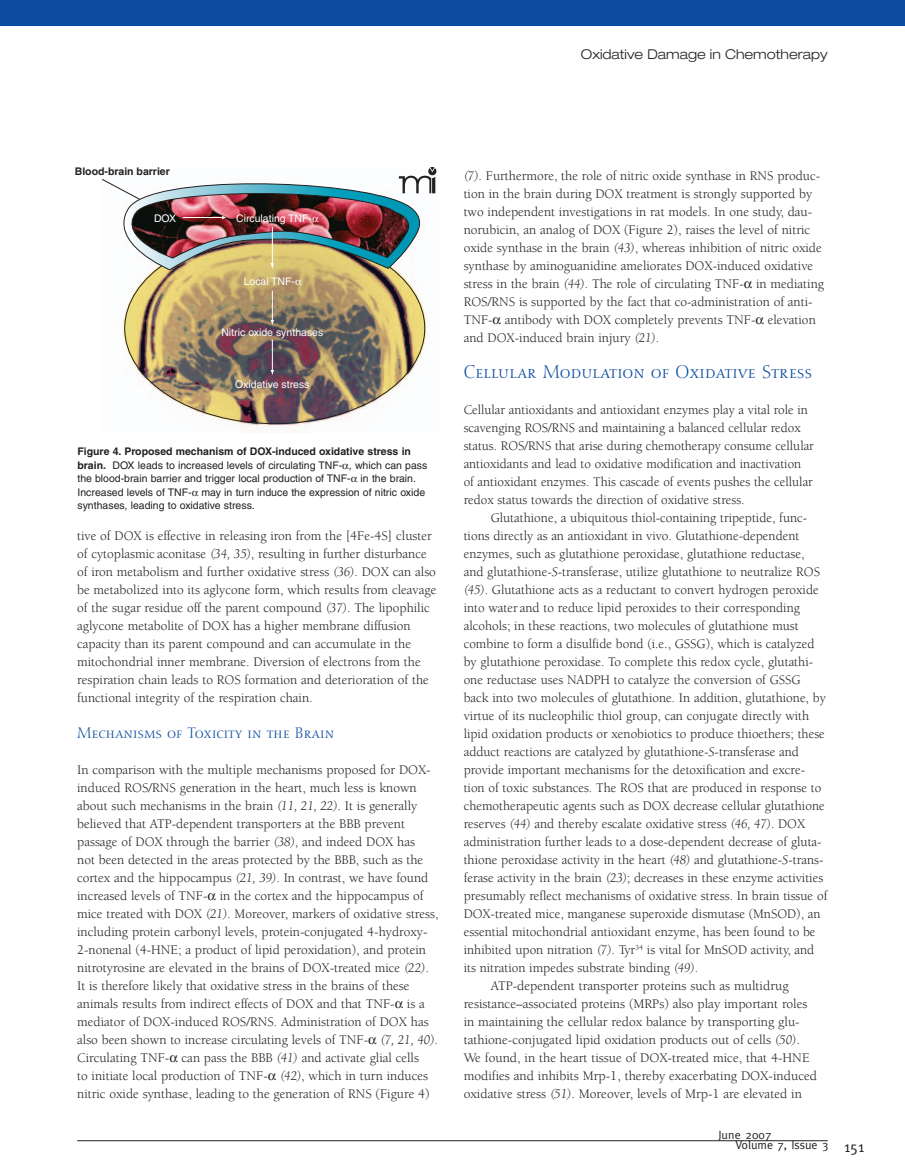
<style>
.page{position:relative;width:905px;height:1175px;background:#fff}
.page>*{position:absolute;margin:0;border:0;box-sizing:border-box;transform-origin:0 0}
.t1{font:18px "Nofret Light SC";color:#0d4da1}
.t2{font:15px "Nofret Light SC";letter-spacing:.01em;color:#0d4da1}
.t3{font:15px "Meta";color:#231f20}
.t4{font:13.5px/18px "Berkeley";color:#231f20}
.t5{font:300 expanded 13.5px "Helvetica Neue";color:#231f20}
.t6{font:12px/10.5px "Meta";color:#231f20}
.t7{font:10.5px/13.5px "Helvetica";color:#231f20}
.t8{font:10.5px "Helvetica";color:#fff}
.t9{font:700 10.5px "Helvetica";color:#231f20}
.s1{font-weight:700}
.s2{font-style:italic}
</style>
<div class="page">
<hr style="left:77px;top:1140px;width:750px;height:1px;background:#231f20">
<img style="left:123px;top:170px;width:314px;height:257px">
<hr style="left:272px;top:290px;width:1px;height:31px;background:#fff">
<svg style="left:270px;top:320px;width:4px;height:5px"></svg>
<hr style="left:272px;top:340px;width:1px;height:31px;background:#fff">
<svg style="left:270px;top:370px;width:4px;height:5px"></svg>
<div style="left:0;top:0;width:904px;height:25px;background:#0d4da1"></div>
<img style="left:102px;top:167px;width:334px;height:104px">
<svg style="left:295px;top:280px;width:7px;height:5px"></svg>
<p class="t5" style="left:581px;top:49px;width:248px">Oxidative Damage in Chemotherapy</p>
<p class="t9" style="left:75px;top:168px;width:97px">Blood-brain barrier</p>
<p class="t8" style="left:154px;top:214px;width:24px">DOX</p>
<p class="t8" style="left:236px;top:214px;width:77px">Circulating TNF-</p>
<p class="t8" style="left:244px;top:277px;width:53px">Local TNF-</p>
<p class="t8" style="left:221px;top:328px;width:103px">Nitric oxide synthases</p>
<p class="t8" style="left:235px;top:381px;width:76px">Oxidative stress</p>
<p class="t7" style="left:77px;top:446px;width:351px"><span class="s1">Figure 4. Proposed mechanism of DOX-induced oxidative stress in brain.</span> DOX leads to increased levels of circulating TNF- , which can pass the blood-brain barrier and trigger local production of TNF- in the brain.<br>Increased levels of TNF- may in turn induce the expression of nitric oxide synthases, leading to oxidative stress.</p>
<p class="t4" style="left:77px;top:528px;width:361px">tive of DOX is effective in releasing iron from the [4Fe-4S] cluster of cytoplasmic aconitase <span class="s2">(34, 35)</span>, resulting in further disturbance of iron metabolism and further oxidative stress <span class="s2">(36)</span>. DOX can also be metabolized into its aglycone form, which results from cleavage of the sugar residue off the parent compound <span class="s2">(37)</span>. The lipophilic aglycone metabolite of DOX has a higher membrane diffusion capacity than its parent compound and can accumulate in the mitochondrial inner membrane. Diversion of electrons from the respiration chain leads to ROS formation and deterioration of the functional integrity of the respiration chain.</p>
<p class="t2" style="left:77px;top:726px;width:258px">Mechanisms of Toxicity in the Brain</p>
<p class="t4" style="left:77px;top:762px;width:363px">In comparison with the multiple mechanisms proposed for DOX&shy;induced ROS/RNS generation in the heart, much less is known about such mechanisms in the brain <span class="s2">(11, 21, 22)</span>. It is generally believed that ATP-dependent transporters at the BBB prevent passage of DOX through the barrier <span class="s2">(38)</span>, and indeed DOX has<br>not been detected in the areas protected by the BBB, such as the cortex and the hippocampus <span class="s2">(21, 39)</span>. In contrast, we have found increased levels of TNF- in the cortex and the hippocampus of mice treated with DOX <span class="s2">(21)</span>. Moreover, markers of oxidative stress, including protein carbonyl levels, protein-conjugated 4-hydroxy-2-nonenal (4-HNE; a product of lipid peroxidation), and protein nitrotyrosine are elevated in the brains of DOX-treated mice <span class="s2">(22)</span>.<br>It is therefore likely that oxidative stress in the brains of these animals results from indirect effects of DOX and that TNF- is a mediator of DOX-induced ROS/RNS. Administration of DOX has also been shown to increase circulating levels of TNF- <span class="s2">(7, 21, 40)</span>.<br>Circulating TNF- can pass the BBB <span class="s2">(41)</span> and activate glial cells<br>to initiate local production of TNF- <span class="s2">(42)</span>, which in turn induces nitric oxide synthase, leading to the generation of RNS (Figure 4)</p>
<p class="t4" style="left:463px;top:168px;width:362px"><span class="s2">(7)</span>. Furthermore, the role of nitric oxide synthase in RNS produc&shy;tion in the brain during DOX treatment is strongly supported by two independent investigations in rat models. In one study, dau&shy;norubicin, an analog of DOX (Figure 2), raises the level of nitric oxide synthase in the brain <span class="s2">(43)</span>, whereas inhibition of nitric oxide synthase by aminoguanidine ameliorates DOX-induced oxidative stress in the brain <span class="s2">(44)</span>. The role of circulating TNF- in mediating ROS/RNS is supported by the fact that co-administration of anti-TNF- antibody with DOX completely prevents TNF- elevation and DOX-induced brain injury <span class="s2">(21)</span>.</p>
<h1 class="t1" style="left:463px;top:364px;width:350px">Cellular Modulation of Oxidative Stress</h1>
<p class="t4" style="left:463px;top:402px;width:352px">Cellular antioxidants and antioxidant enzymes play a vital role in scavenging ROS/RNS and maintaining a balanced cellular redox status. ROS/RNS that arise during chemotherapy consume cellular antioxidants and lead to oxidative modification and inactivation of antioxidant enzymes. This cascade of events pushes the cellular redox status towards the direction of oxidative stress.</p>
<p class="t4" style="left:490px;top:510px;width:318px">Glutathione, a ubiquitous thiol-containing tripeptide, func-</p>
<p class="t4" style="left:463px;top:528px;width:337px">tions directly as an antioxidant in vivo. Glutathione-dependent</p>
<p class="t4" style="left:463px;top:546px;width:342px">enzymes, such as glutathione peroxidase, glutathione reductase,</p>
<p class="t4" style="left:463px;top:564px;width:358px">and glutathione-<span class="s2">S</span>-transferase, utilize glutathione to neutralize ROS</p>
<p class="t4" style="left:463px;top:582px;width:356px"><span class="s2">(45)</span>. Glutathione acts as a reductant to convert hydrogen peroxide</p>
<p class="t4" style="left:463px;top:600px;width:338px">into water and to reduce lipid peroxides to their corresponding</p>
<p class="t4" style="left:463px;top:618px;width:336px">alcohols; in these reactions, two molecules of glutathione must</p>
<p class="t4" style="left:463px;top:636px;width:352px">combine to form a disulfide bond (i.e., GSSG), which is catalyzed</p>
<p class="t4" style="left:463px;top:654px;width:351px">by glutathione peroxidase. To complete this redox cycle, glutathi-</p>
<p class="t4" style="left:463px;top:672px;width:338px">one reductase uses NADPH to catalyze the conversion of GSSG</p>
<p class="t4" style="left:463px;top:690px;width:363px">back into two molecules of glutathione. In addition, glutathione, by</p>
<p class="t4" style="left:463px;top:708px;width:347px">virtue of its nucleophilic thiol group, can conjugate directly with</p>
<p class="t4" style="left:463px;top:726px;width:363px">lipid oxidation products or xenobiotics to produce thioethers; these</p>
<p class="t4" style="left:463px;top:744px;width:337px">adduct reactions are catalyzed by glutathione-<span class="s2">S</span>-transferase and</p>
<p class="t4" style="left:463px;top:762px;width:343px">provide important mechanisms for the detoxification and excre-</p>
<p class="t4" style="left:463px;top:780px;width:359px">tion of toxic substances. The ROS that are produced in response to</p>
<p class="t4" style="left:463px;top:798px;width:362px">chemotherapeutic agents such as DOX decrease cellular glutathione</p>
<p class="t4" style="left:463px;top:816px;width:343px">reserves <span class="s2">(44)</span> and thereby escalate oxidative stress <span class="s2">(46, 47)</span>. DOX</p>
<p class="t4" style="left:463px;top:834px;width:359px">administration further leads to a dose-dependent decrease of gluta-</p>
<p class="t4" style="left:463px;top:852px;width:361px">thione peroxidase activity in the heart <span class="s2">(48)</span> and glutathione-<span class="s2">S</span>-trans-</p>
<p class="t4" style="left:463px;top:870px;width:361px">ferase activity in the brain <span class="s2">(23)</span>; decreases in these enzyme activities</p>
<p class="t4" style="left:463px;top:888px;width:365px">presumably reflect mechanisms of oxidative stress. In brain tissue of</p>
<p class="t4" style="left:463px;top:906px;width:358px">DOX-treated mice, manganese superoxide dismutase (MnSOD), an</p>
<p class="t4" style="left:463px;top:924px;width:353px">essential mitochondrial antioxidant enzyme, has been found to be</p>
<p class="t4" style="left:463px;top:942px;width:352px">inhibited upon nitration <span class="s2">(7)</span>. Tyr<sup>34</sup> is vital for MnSOD activity, and</p>
<p class="t4" style="left:463px;top:960px;width:236px">its nitration impedes substrate binding <span class="s2">(49)</span>.</p>
<p class="t4" style="left:490px;top:978px;width:299px">ATP-dependent transporter proteins such as multidrug</p>
<p class="t4" style="left:463px;top:996px;width:345px">resistance–associated proteins (MRPs) also play important roles</p>
<p class="t4" style="left:463px;top:1014px;width:337px">in maintaining the cellular redox balance by transporting glu-</p>
<p class="t4" style="left:463px;top:1032px;width:338px">tathione-conjugated lipid oxidation products out of cells <span class="s2">(50)</span>.</p>
<p class="t4" style="left:463px;top:1050px;width:347px">We found, in the heart tissue of DOX-treated mice, that 4-HNE</p>
<p class="t4" style="left:463px;top:1068px;width:355px">modifies and inhibits Mrp-1, thereby exacerbating DOX-induced</p>
<p class="t4" style="left:463px;top:1086px;width:340px">oxidative stress <span class="s2">(51)</span>. Moreover, levels of Mrp-1 are elevated in</p>
<p class="t6" style="left:735px;top:1129px;width:94px;text-indent:-17px">June 2007<br>Volume 7, Issue 3</p>
<p class="t3" style="left:844px;top:1138px;width:22px">151</p>
</div>
